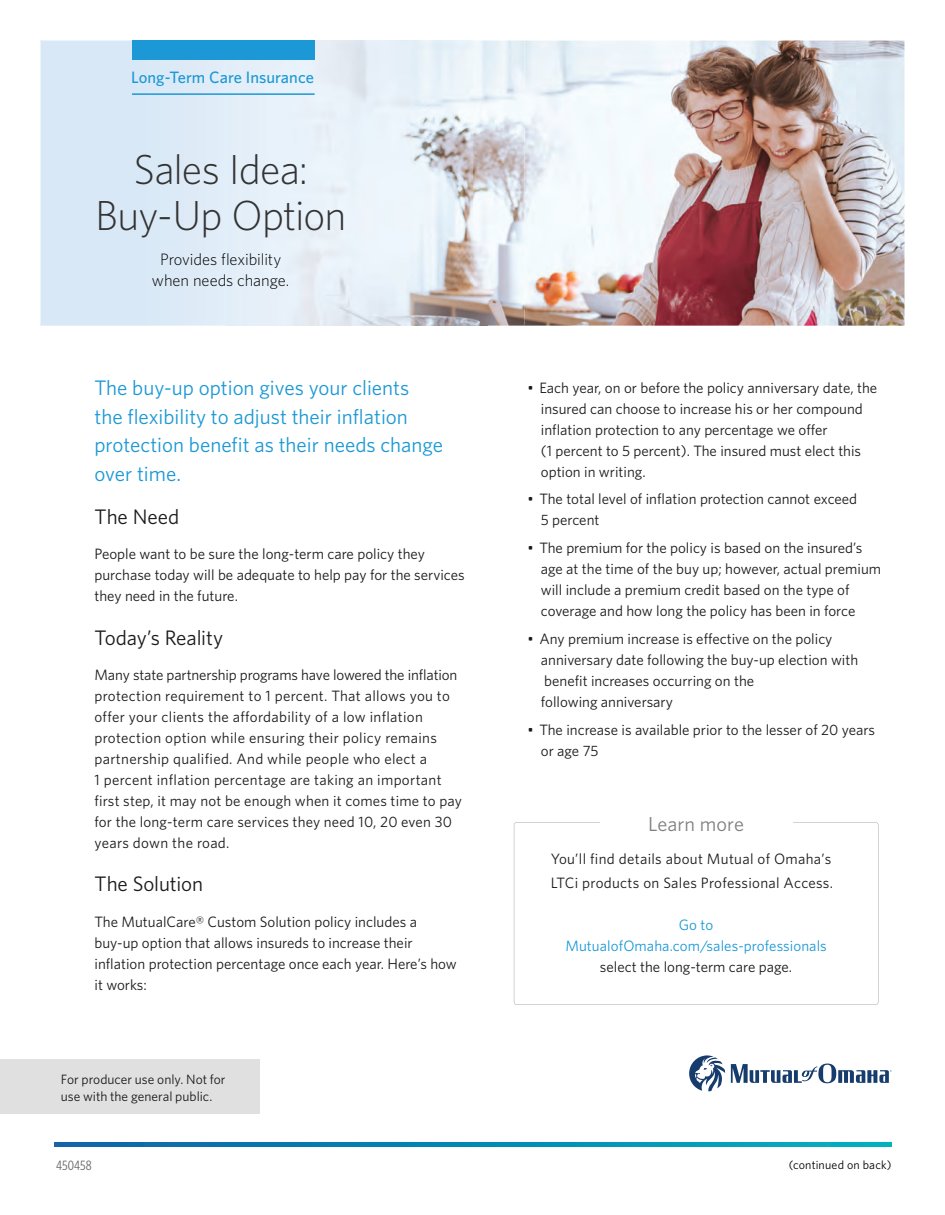
<style>
.page{position:relative;width:945px;height:1215px;background:#fff}
.page>*{position:absolute;margin:0;border:0;box-sizing:border-box;transform-origin:0 0}
.t1{font:300 42px/46.5px "Whitney";letter-spacing:-.02em;color:#333;text-align:center}
.t2{font:21px/28.5px "Whitney";color:#1b98d5}
.t3{font:21px "Whitney";letter-spacing:-.005em;color:#1a1a1a}
.t4{font:20.25px "Whitney";letter-spacing:.005em;color:#808080}
.t5{font:300 16.5px/21px "Whitney";letter-spacing:-.005em;color:#000;text-align:center}
.t6{font:500 16.5px "Whitney";letter-spacing:.005em;color:#1b98d5}
.t7{font:15px/21px "Whitney";color:#1a1a1a}
.t8{font:15px/21px "Whitney";letter-spacing:.02em;color:#1a1a1a}
.t9{font:15px/21px "Whitney";letter-spacing:.005em;color:#1b98d5;text-align:center}
.t10{font:13.5px/16.6px "Whitney";color:#1a1a1a}
.t11{font:13.5px "Whitney Condensed";letter-spacing:.01em;color:#666}
.t12{font:12px "Whitney";letter-spacing:.015em;color:#000}
</style>
<div class="page">
<img style="left:525px;top:40px;width:379px;height:286px">
<img style="left:40px;top:40px;width:485px;height:286px">
<img style="left:226px;top:40px;width:246px;height:286px">
<hr style="left:132px;top:93px;width:183px;height:2px;background:#1b98d5">
<div style="left:132px;top:40px;width:182px;height:20px;background:#1b98d5"></div>
<svg style="left:54px;top:1142px;width:838px;height:4px"></svg>
<div style="left:0;top:1060px;width:260px;height:54px;background:#e0e0e0"></div>
<svg style="left:514px;top:822px;width:364px;height:183px"></svg>
<div style="left:600px;top:795px;width:192px;height:62px;background:#fff"></div>
<svg style="left:689px;top:1055px;width:36px;height:36px"></svg>
<svg style="left:731px;top:1063px;width:161px;height:20px"></svg>
<p class="t6" style="left:131px;top:66px;width:184px">Long-Term Care Insurance</p>
<h1 class="t1" style="left:95px;top:144px;width:253px">Sales Idea:<br>Buy-Up Option</h1>
<p class="t5" style="left:152px;top:248px;width:139px">Provides flexibility when needs change.</p>
<h2 class="t2" style="left:94px;top:373px;width:350px">The buy-up option gives your clients<br>the flexibility to adjust their inflation protection benefit as their needs change over time.</h2>
<h2 class="t3" style="left:94px;top:503px;width:86px">The Need</h2>
<p class="t7" style="left:94px;top:543px;width:372px">People want to be sure the long-term care policy they purchase today will be adequate to help pay for the services they need in the future.</p>
<h2 class="t3" style="left:94px;top:623px;width:130px">Today’s Reality</h2>
<p class="t8" style="left:94px;top:664px;width:369px">Many state partnership programs have lowered the inflation protection requirement to 1 percent. That allows you to offer your clients the affordability of a low inflation protection option while ensuring their policy remains partnership qualified. And while people who elect a<br>1 percent inflation percentage are taking an important first step, it may not be enough when it comes time to pay for the long-term care services they need 10, 20 even 30 years down the road.</p>
<h2 class="t3" style="left:94px;top:870px;width:110px">The Solution</h2>
<p class="t7" style="left:94px;top:911px;width:364px">The MutualCare® Custom Solution policy includes a buy-up option that allows insureds to increase their inflation protection percentage once each year. Here’s how it works:</p>
<p class="t10" style="left:61px;top:1071px;width:166px">For producer use only. Not for use with the general public.</p>
<p class="t11" style="left:56px;top:1157px;width:37px">450458</p>
<p class="t7" style="left:541px;top:376px;width:338px;text-indent:-14px">• Each year, on or before the policy anniversary date, the insured can choose to increase his or her compound inflation protection to any percentage we offer<br>(1 percent to 5 percent). The insured must elect this option in writing.</p>
<p class="t7" style="left:541px;top:488px;width:318px;text-indent:-14px">• The total level of inflation protection cannot exceed<br>5 percent</p>
<p class="t7" style="left:541px;top:537px;width:342px;text-indent:-14px">• The premium for the policy is based on the insured’s age at the time of the buy up; however, actual premium will include a premium credit based on the type of coverage and how long the policy has been in force</p>
<p class="t7" style="left:541px;top:628px;width:319px;text-indent:-14px">• Any premium increase is effective on the policy anniversary date following the buy-up election with benefit increases occurring on the<br>following anniversary</p>
<p class="t7" style="left:541px;top:718px;width:336px;text-indent:-14px">• The increase is available prior to the lesser of 20 years or age 75</p>
<h3 class="t4" style="left:648px;top:810px;width:97px">Learn more</h3>
<p class="t8" style="left:551px;top:846px;width:284px;line-height:24px">You’ll find details about Mutual of Omaha’s<br>LTCi products on Sales Professional Access.</p>
<p class="t9" style="left:565px;top:914px;width:263px">Go to<br>MutualofOmaha.com/sales-professionals</p>
<p class="t7" style="left:600px;top:956px;width:194px">select the long-term care page.</p>
<p class="t12" style="left:789px;top:1157px;width:104px">(continued on back)</p>
</div>
